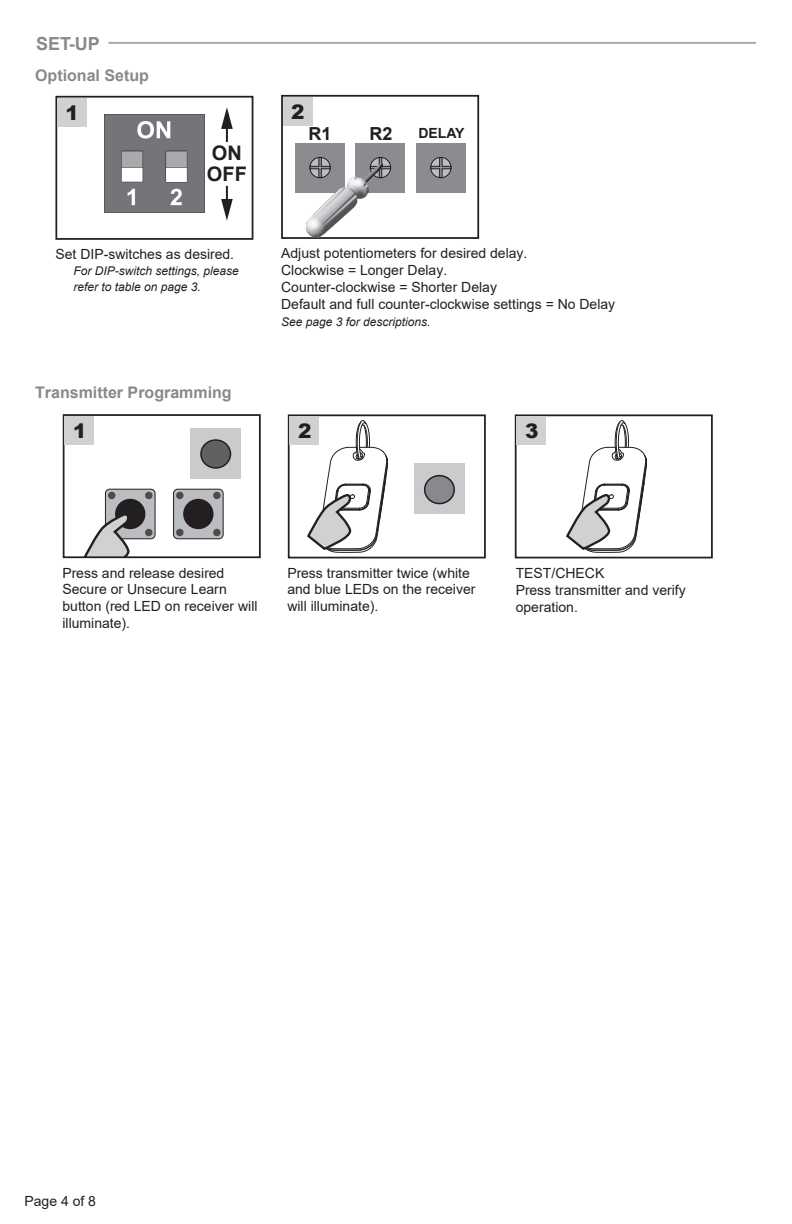
<style>
.page{position:relative;width:792px;height:1224px;background:#fff}
.page>*{position:absolute;margin:0;border:0;box-sizing:border-box;transform-origin:0 0}
.t1{font:900 20px "Arial";color:#231f20}
.t2{font:700 20px/21.2px "Arial";color:#231f20}
.t3{font:700 18px "Arial";color:#87898c}
.t4{font:700 18px "Arial";color:#231f20}
.t5{font:700 16px "Arial";color:#87898c}
.t6{font:14px/16.8px "Arial";color:#231f20}
.t7{font:700 14px "Arial";color:#231f20}
.t8{font:italic 12px/16px "Arial";color:#231f20}
</style>
<div class="page">
<img style="left:105px;top:114px;width:99px;height:99px">
<div style="left:55px;top:96px;width:198px;height:144px;border:2px solid #231f20"></div>
<div style="left:57px;top:98px;width:30px;height:28px;background:#d0d1d3"></div>
<div style="left:281px;top:95px;width:198px;height:144px;border:2px solid #231f20"></div>
<div style="left:283px;top:97px;width:30px;height:29px;background:#d0d1d3"></div>
<div style="left:295px;top:143px;width:50px;height:49px;background:#8a8c8f"></div>
<svg style="left:311px;top:157px;width:18px;height:5px"></svg>
<div style="left:356px;top:143px;width:49px;height:49px;background:#8a8c8f"></div>
<svg style="left:371px;top:157px;width:20px;height:21px"></svg>
<div style="left:416px;top:143px;width:50px;height:49px;background:#8a8c8f"></div>
<svg style="left:430px;top:157px;width:22px;height:21px"></svg>
<img style="left:305px;top:162px;width:77px;height:75px">
<svg style="left:221px;top:107px;width:12px;height:35px"></svg>
<svg style="left:221px;top:186px;width:12px;height:35px"></svg>
<div style="left:105px;top:489px;width:50px;height:50px;background:#bcbdc0;border-radius:4px"></div>
<div style="left:105px;top:489px;width:50px;height:50px;border:1px solid #231f20;border-radius:4px"></div>
<div style="left:108px;top:492px;width:7px;height:7px;background:#4b4c4d;border-radius:50%"></div>
<div style="left:115px;top:499px;width:30px;height:30px;background:#231f20;border-radius:50%"></div>
<div style="left:145px;top:492px;width:8px;height:7px;background:#4b4c4d;border-radius:50%"></div>
<div style="left:145px;top:529px;width:8px;height:7px;background:#4b4c4d;border-radius:50%"></div>
<div style="left:174px;top:489px;width:49px;height:50px;background:#bcbdc0;border-radius:4px"></div>
<div style="left:173px;top:489px;width:51px;height:50px;border:1px solid #231f20;border-radius:4px"></div>
<div style="left:176px;top:492px;width:8px;height:7px;background:#4b4c4d;border-radius:50%"></div>
<div style="left:183px;top:499px;width:31px;height:30px;background:#231f20;border-radius:50%"></div>
<div style="left:176px;top:529px;width:8px;height:7px;background:#4b4c4d;border-radius:50%"></div>
<div style="left:213px;top:492px;width:8px;height:7px;background:#4b4c4d;border-radius:50%"></div>
<div style="left:213px;top:529px;width:8px;height:7px;background:#4b4c4d;border-radius:50%"></div>
<div style="left:191px;top:428px;width:50px;height:50px;background:#cacbcd"></div>
<div style="left:201px;top:440px;width:29px;height:28px;background:#616164;border-radius:50%"></div>
<div style="left:200px;top:439px;width:31px;height:30px;border:2px solid #231f20;border-radius:50%"></div>
<svg style="left:84px;top:512px;width:48px;height:43px"></svg>
<div style="left:63px;top:414px;width:198px;height:144px;border:2px solid #231f20"></div>
<div style="left:64px;top:416px;width:30px;height:29px;background:#d0d1d3"></div>
<div style="left:414px;top:464px;width:51px;height:50px;background:#cacbcd"></div>
<div style="left:425px;top:476px;width:29px;height:28px;background:#87898c;border-radius:50%"></div>
<div style="left:424px;top:475px;width:31px;height:29px;border:2px solid #231f20;border-radius:50%"></div>
<div style="left:288px;top:414px;width:198px;height:144px;border:2px solid #231f20"></div>
<div style="left:290px;top:416px;width:29px;height:29px;background:#d0d1d3"></div>
<hr style="left:108px;top:42px;width:648px;height:2px;background:#aaabaf">
<svg style="left:307px;top:420px;width:81px;height:132px"></svg>
<div style="left:515px;top:414px;width:198px;height:144px;border:2px solid #231f20"></div>
<div style="left:517px;top:416px;width:29px;height:29px;background:#d0d1d3"></div>
<svg style="left:566px;top:420px;width:81px;height:132px"></svg>
<p class="t3" style="left:36px;top:31px;width:65px">SET-UP</p>
<p class="t5" style="left:35px;top:64px;width:115px">Optional Setup</p>
<h1 class="t1" style="left:65px;top:98px;width:15px">1</h1>
<h1 class="t1" style="left:291px;top:97px;width:15px">2</h1>
<h1 class="t2" style="left:207px;top:142px;width:41px">ON<br>OFF</h1>
<p class="t6" style="left:55px;top:246px;width:180px">Set DIP-switches as desired.</p>
<p class="t8" style="left:73px;top:263px;width:167px">For DIP-switch settings, please refer to table on page 3.</p>
<p class="t5" style="left:35px;top:381px;width:198px">Transmitter Programming</p>
<h1 class="t1" style="left:73px;top:416px;width:15px">1</h1>
<p class="t4" style="left:309px;top:121px;width:25px">R1</p>
<p class="t4" style="left:370px;top:121px;width:25px">R2</p>
<p class="t7" style="left:418px;top:123px;width:48px">DELAY</p>
<p class="t6" style="left:281px;top:245px;width:336px">Adjust potentiometers for desired delay.<br>Clockwise = Longer Delay.<br>Counter-clockwise = Shorter Delay<br>Default and full counter-clockwise settings = No Delay</p>
<p class="t8" style="left:281px;top:314px;width:151px">See page 3 for descriptions.</p>
<h1 class="t1" style="left:298px;top:417px;width:15px">2</h1>
<h1 class="t1" style="left:525px;top:417px;width:15px">3</h1>
<p class="t6" style="left:63px;top:564px;width:197px">Press and release desired<br>Secure or Unsecure Learn button (red LED on receiver will illuminate).</p>
<p class="t6" style="left:287px;top:565px;width:184px">Press transmitter twice (white</p>
<p class="t6" style="left:516px;top:565px;width:172px">TEST/CHECK<br>Press transmitter and verify operation.</p>
<p class="t6" style="left:287px;top:581px;width:190px">and blue LEDs on the receiver will illuminate).</p>
<p class="t6" style="left:24px;top:1192px;width:73px">Page 4 of 8</p>
</div>
